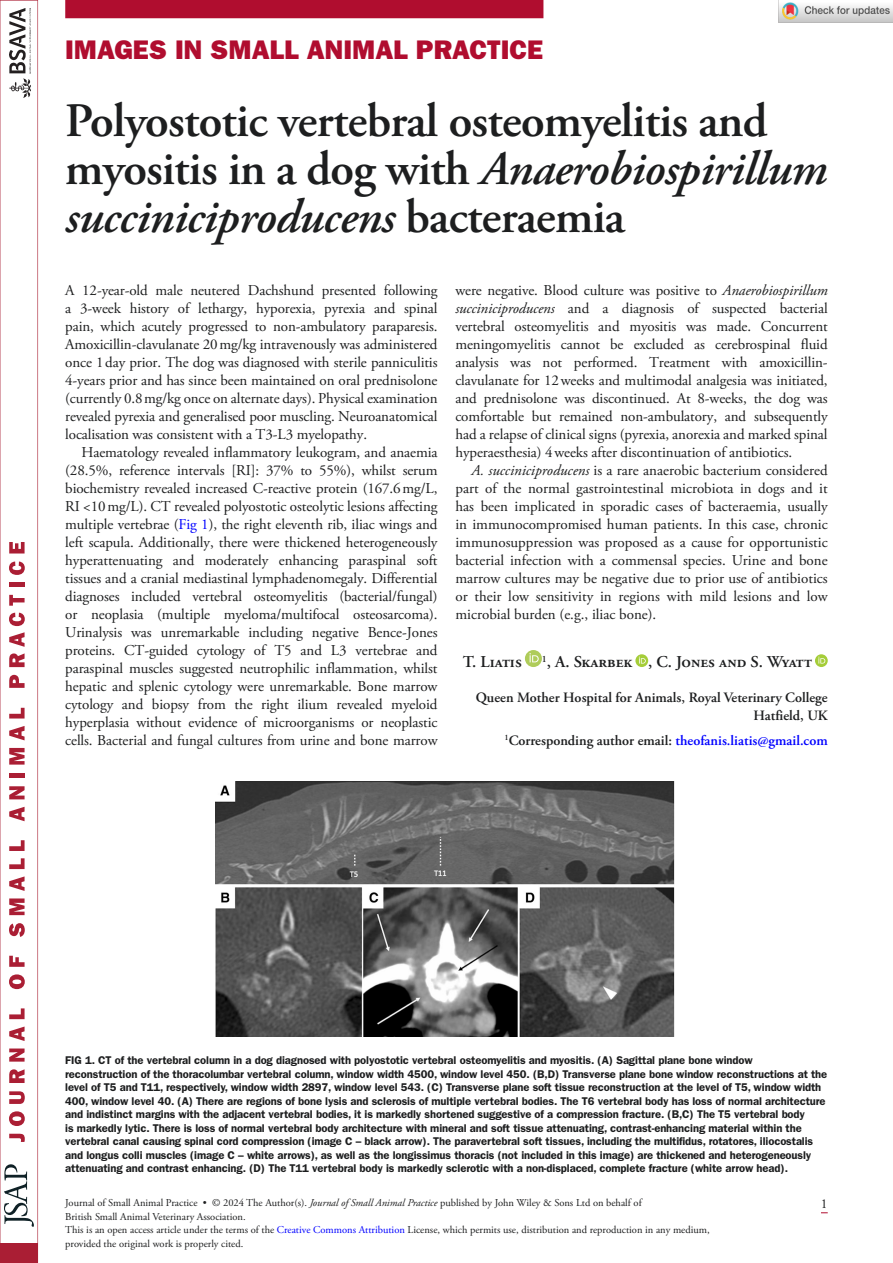
<style>
.page{position:relative;width:893px;height:1263px;background:#fff}
.page>*{position:absolute;margin:0;border:0;box-sizing:border-box;transform-origin:0 0}
.t1{font:600 48px/48px "Adobe Garamond Pro";letter-spacing:-.02em;color:#1d1e1f}
.t2{font:27px "ITC Franklin Gothic Std Hvy";color:#b00d2f}
.t3{font:600 16.5px "Adobe Garamond Pro";color:#1d1e1f}
.t4{font:15px/18px "Adobe Garamond Pro";letter-spacing:-.005em;color:#1d1e1f;text-align:justify}
.t5{font:600 14.25px/17.2px "Adobe Garamond Pro";color:#1d1e1f;text-align:right}
.t6{font:600 14.25px "Adobe Garamond Pro";color:#00f}
.t7{font:13.5px "Adobe Garamond Pro";color:#1d1e1f}
.t8{font:600 11.25px/13.5px "ITC Franklin Gothic Std";letter-spacing:-.01em;color:#1d1e1f}
.t9{font:10.5px/13.5px "Adobe Garamond Pro";color:#1d1e1f}
.s1{font-style:italic}
.s2{color:#00f}
.s3{color:#1d1e1f}
</style>
<div class="page">
<svg style="left:0;top:0;width:38px;height:1263px"></svg>
<img style="left:9px;top:8px;width:22px;height:90px">
<div style="left:65px;top:0;width:478px;height:18px;background:#b00d2f"></div>
<div style="left:525px;top:650px;width:17px;height:17px;background:#afcc5a;border-radius:50%"></div>
<svg style="left:529px;top:653px;width:10px;height:9px"></svg>
<svg style="left:635px;top:654px;width:13px;height:13px"></svg>
<svg style="left:639px;top:657px;width:7px;height:6px"></svg>
<svg style="left:815px;top:654px;width:13px;height:13px"></svg>
<svg style="left:818px;top:657px;width:7px;height:6px"></svg>
<img style="left:215px;top:781px;width:459px;height:256px">
<img style="left:779px;top:2px;width:114px;height:20px">
<h2 class="t2" style="left:65px;top:34px;width:480px">IMAGES IN SMALL ANIMAL PRACTICE</h2>
<h1 class="t1" style="left:65px;top:97px;width:764px">Polyostotic vertebral osteomyelitis and myositis in a dog with <span class="s1">Anaerobiospirillum succiniciproducens</span> bacteraemia</h1>
<p class="t4" style="left:65px;top:282px;width:374px">A 12-year-old male neutered Dachshund presented following a 3-week history of lethargy, hyporexia, pyrexia and spinal pain, which acutely progressed to non-ambulatory paraparesis.<br>Amoxicillin-clavulanate 20mg/kg intravenously was administered once 1day prior. The dog was diagnosed with sterile panniculitis 4-years prior and has since been maintained on oral prednisolone (currently 0.8mg/kg once on alternate days). Physical examination revealed pyrexia and generalised poor muscling. Neuroanatomical localisation was consistent with a T3-L3 myelopathy.</p>
<p class="t4" style="left:65px;top:444px;width:374px;text-indent:16px">Haematology revealed inflammatory leukogram, and anaemia (28.5%, reference intervals [RI]: 37% to 55%), whilst serum biochemistry revealed increased C-reactive protein (167.6mg/L, RI &lt;10mg/L). CT revealed polyostotic osteolytic lesions affecting multiple vertebrae (<span class="s2">Fig 1</span>), the right eleventh rib, iliac wings and left scapula. Additionally, there were thickened heterogeneously hyperattenuating and moderately enhancing paraspinal soft tissues and a cranial mediastinal lymphadenomegaly. Differential diagnoses included vertebral osteomyelitis (bacterial/fungal) or neoplasia (multiple myeloma/multifocal osteosarcoma).<br>Urinalysis was unremarkable including negative Bence-Jones proteins. CT-guided cytology of T5 and L3 vertebrae and paraspinal muscles suggested neutrophilic inflammation, whilst hepatic and splenic cytology were unremarkable. Bone marrow cytology and biopsy from the right ilium revealed myeloid hyperplasia without evidence of microorganisms or neoplastic cells. Bacterial and fungal cultures from urine and bone marrow</p>
<p class="t4" style="left:455px;top:282px;width:374px">were negative. Blood culture was positive to <span class="s1">Anaerobiospirillum succiniciproducens</span> and a diagnosis of suspected bacterial vertebral osteomyelitis and myositis was made. Concurrent meningomyelitis cannot be excluded as cerebrospinal fluid analysis was not performed. Treatment with amoxicillin&shy;clavulanate for 12weeks and multimodal analgesia was initiated, and prednisolone was discontinued. At 8-weeks, the dog was comfortable but remained non-ambulatory, and subsequently had a relapse of clinical signs (pyrexia, anorexia and marked spinal hyperaesthesia) 4weeks after discontinuation of antibiotics.</p>
<p class="t4" style="left:455px;top:462px;width:374px;text-indent:16px"><span class="s1">A. succiniciproducens</span> is a rare anaerobic bacterium considered part of the normal gastrointestinal microbiota in dogs and it has been implicated in sporadic cases of bacteraemia, usually in immunocompromised human patients. In this case, chronic immunosuppression was proposed as a cause for opportunistic bacterial infection with a commensal species. Urine and bone marrow cultures may be negative due to prior use of antibiotics or their low sensitivity in regions with mild lesions and low microbial burden (e.g., iliac bone).</p>
<p class="t3" style="left:463px;top:652px;width:350px">T. Liatis <sup>1</sup>, A. Skarbek , C. Jones and S. Wyatt</p>
<p class="t5" style="left:476px;top:689px;width:353px">Queen Mother Hospital for Animals, Royal Veterinary College<br>Hatfield, UK</p>
<p class="t6" style="left:504px;top:732px;width:325px"><sup>1</sup><span class="s3">Corresponding author email:</span> theofanis.liatis@gmail.com</p>
<p class="t8" style="left:65px;top:1054px;width:764px">FIG 1. CT of the vertebral column in a dog diagnosed with polyostotic vertebral osteomyelitis and myositis. (A) Sagittal plane bone window reconstruction of the thoracolumbar vertebral column, window width 4500, window level 450. (B,D) Transverse plane bone window reconstructions at the level of T5 and T11, respectively, window width 2897, window level 543. (C) Transverse plane soft tissue reconstruction at the level of T5, window width 400, window level 40. (A) There are regions of bone lysis and sclerosis of multiple vertebral bodies. The T6 vertebral body has loss of normal architecture and indistinct margins with the adjacent vertebral bodies, it is markedly shortened suggestive of a compression fracture. (B,C) The T5 vertebral body<br>is markedly lytic. There is loss of normal vertebral body architecture with mineral and soft tissue attenuating, contrast-enhancing material within the vertebral canal causing spinal cord compression (image C – black arrow). The paravertebral soft tissues, including the multifidus, rotatores, iliocostalis and longus colli muscles (image C – white arrows), as well as the longissimus thoracis (not included in this image) are thickened and heterogeneously attenuating and contrast enhancing. (D) The T11 vertebral body is markedly sclerotic with a non-displaced, complete fracture (white arrow head).</p>
<p class="t9" style="left:65px;top:1196px;width:646px">Journal of Small Animal Practice • © 2024 The Author(s). <span class="s1">Journal of Small Animal Practice</span> published by John Wiley &amp; Sons Ltd on behalf of<br>British Small Animal Veterinary Association.<br>This is an open access article under the terms of the <span class="s2">Creative Commons Attribution</span> License, which permits use, distribution and reproduction in any medium, provided the original work is properly cited.</p>
<p class="t7" style="left:821px;top:1196px;width:8px">1</p>
</div>
